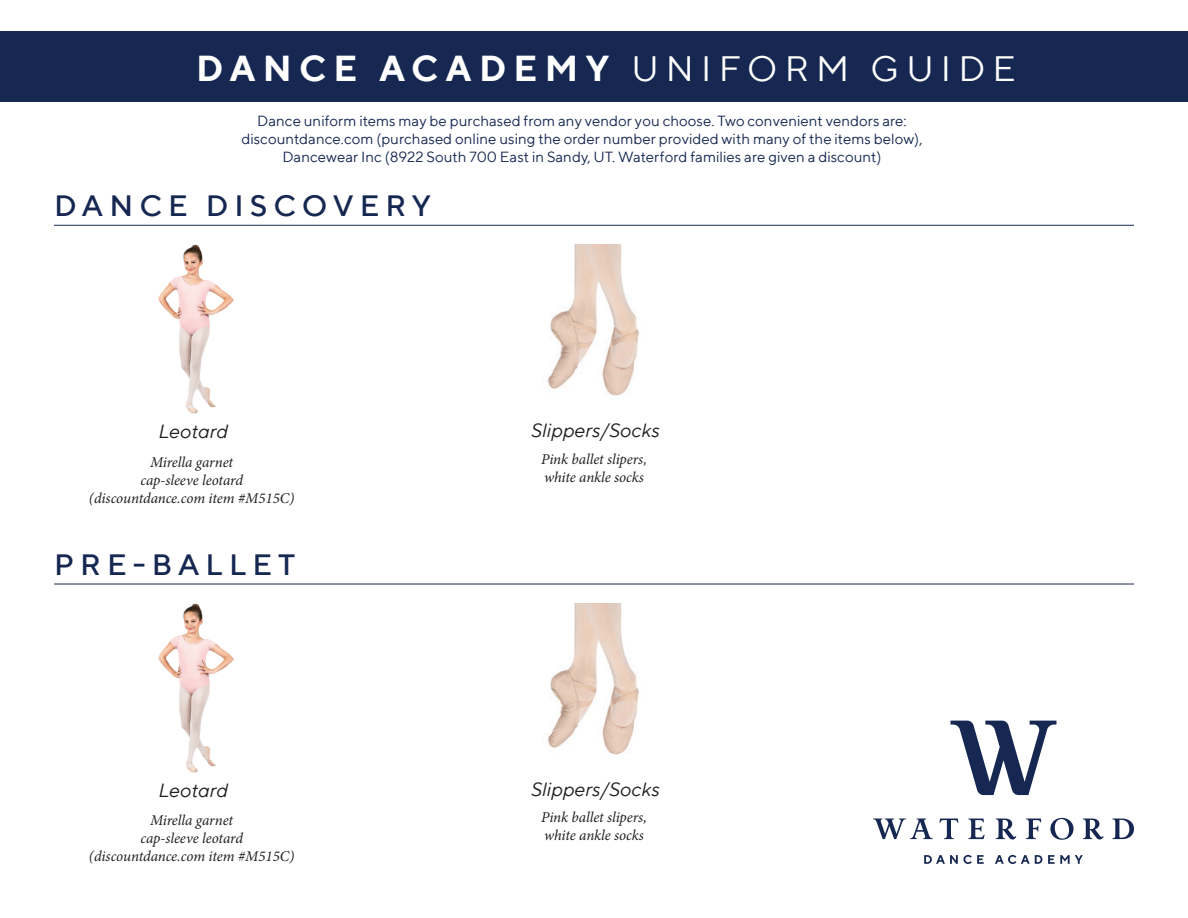
<style>
.page{position:relative;width:1188px;height:918px;background:#fff}
.page>*{position:absolute;margin:0;border:0;box-sizing:border-box;transform-origin:0 0}
.t1{font:700 36px "TT Norms";letter-spacing:.2em;color:#fff}
.Subtitle{font:500 30px "TT Norms";letter-spacing:.2em;color:#162852}
.t2{font:italic 19.5px "TT Norms";color:#231f20}
.Paragraph_Style_1{font:15px/18px "TT Norms";color:#162852;text-align:center}
.t3{font:italic 15px/18px "Minion Pro";letter-spacing:-.005em;color:#231f20}
.s1{font-weight:400}
</style>
<div class="page">
<div style="left:0;top:31px;width:1188px;height:70px;background:#162852"></div>
<hr style="left:54px;top:225px;width:1080px;height:1px;background:#162852">
<hr style="left:54px;top:584px;width:1080px;height:1px;background:#162852">
<img style="left:547px;top:245px;width:92px;height:151px">
<img style="left:547px;top:604px;width:92px;height:151px">
<svg style="left:968px;top:819px;width:17px;height:20px"></svg>
<svg style="left:1026px;top:819px;width:15px;height:20px"></svg>
<svg style="left:1050px;top:818px;width:24px;height:22px"></svg>
<svg style="left:1112px;top:819px;width:22px;height:20px"></svg>
<svg style="left:939px;top:819px;width:19px;height:20px"></svg>
<svg style="left:996px;top:819px;width:20px;height:21px"></svg>
<svg style="left:1083px;top:819px;width:21px;height:21px"></svg>
<svg style="left:873px;top:819px;width:60px;height:20px"></svg>
<svg style="left:924px;top:855px;width:60px;height:9px"></svg>
<svg style="left:995px;top:855px;width:47px;height:9px"></svg>
<svg style="left:1048px;top:855px;width:35px;height:9px"></svg>
<svg style="left:951px;top:721px;width:105px;height:74px"></svg>
<img style="left:159px;top:245px;width:75px;height:168px">
<img style="left:159px;top:604px;width:75px;height:168px">
<p class="t1" style="left:196px;top:45px;width:821px">DANCE ACADEMY <span class="s1">UNIFORM GUIDE</span></p>
<p class="Paragraph_Style_1" style="left:257px;top:112px;width:651px">Dance uniform items may be purchased from any vendor you choose. Two convenient vendors are:</p>
<p class="Paragraph_Style_1" style="left:241px;top:130px;width:683px">discountdance.com (purchased online using the order number provided with many of the items below),<br>Dancewear Inc (8922 South 700 East in Sandy, UT. Waterford families are given a discount)</p>
<p class="Subtitle" style="left:54px;top:187px;width:379px">DANCE DISCOVERY</p>
<p class="t2" style="left:158px;top:419px;width:71px">Leotard</p>
<p class="t3" style="left:89px;top:453px;width:207px;text-align:center">Mirella garnet<br>cap-sleeve leotard (discountdance.com item #M515C)</p>
<p class="Subtitle" style="left:54px;top:546px;width:243px">PRE-BALLET</p>
<p class="t2" style="left:158px;top:778px;width:71px">Leotard</p>
<p class="t3" style="left:89px;top:812px;width:207px;text-align:center">Mirella garnet<br>cap-sleeve leotard (discountdance.com item #M515C)</p>
<p class="t2" style="left:531px;top:418px;width:130px">Slippers/Socks</p>
<p class="t3" style="left:541px;top:450px;width:107px">Pink ballet slipers, white ankle socks</p>
<p class="t2" style="left:531px;top:777px;width:130px">Slippers/Socks</p>
<p class="t3" style="left:541px;top:809px;width:107px">Pink ballet slipers, white ankle socks</p>
</div>
